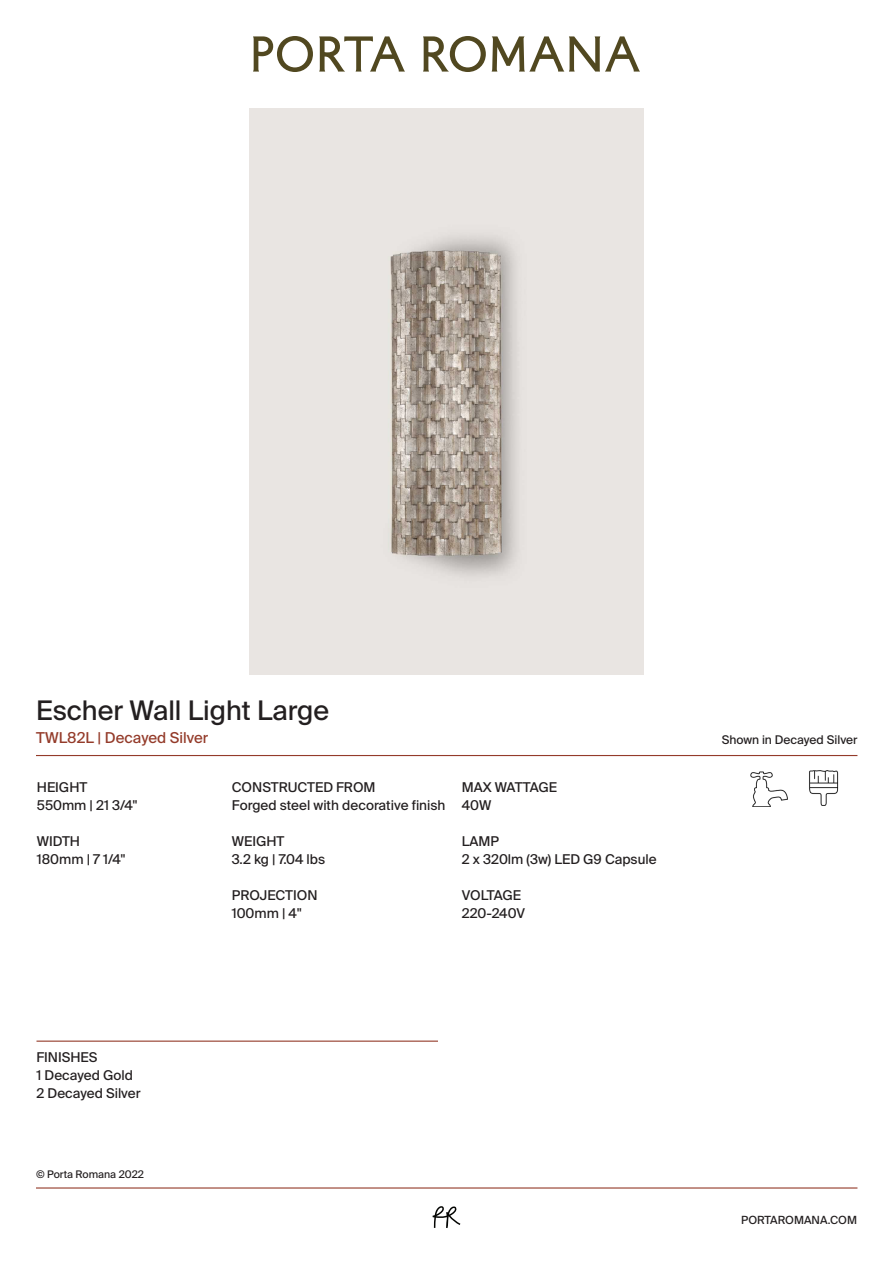
<style>
.page{position:relative;width:893px;height:1263px;background:#fff}
.page>*{position:absolute;margin:0;border:0;box-sizing:border-box;transform-origin:0 0}
.t1{font:27px "Suisse Intl";color:#231f20}
.t2{font:15px "Suisse Intl";color:#943b2a}
.t3{font:13.5px/18px "Suisse Intl";color:#231f20}
.t4{font:12px "Suisse Intl";color:#231f20}
.t5{font:11.25px "Suisse Intl";color:#231f20}
.t6{font:10.5px "Suisse Intl";color:#231f20}
</style>
<div class="page">
<hr style="left:36px;top:755px;width:821px;height:1px;background:#943b2a">
<img style="left:250px;top:108px;width:393px;height:566px">
<svg style="left:253px;top:36px;width:60px;height:36px"></svg>
<svg style="left:319px;top:36px;width:86px;height:36px"></svg>
<svg style="left:423px;top:36px;width:63px;height:36px"></svg>
<svg style="left:492px;top:36px;width:148px;height:36px"></svg>
<hr style="left:36px;top:1040px;width:402px;height:2px;background:#943b2a">
<svg style="left:433px;top:1206px;width:27px;height:22px"></svg>
<hr style="left:36px;top:1187px;width:821px;height:1px;background:#943b2a">
<img style="left:750px;top:772px;width:37px;height:35px">
<img style="left:809px;top:771px;width:30px;height:35px">
<h1 class="t1" style="left:36px;top:695px;width:295px">Escher Wall Light Large</h1>
<p class="t2" style="left:36px;top:729px;width:174px">TWL82L | Decayed Silver</p>
<p class="t4" style="left:722px;top:733px;width:137px">Shown in Decayed Silver</p>
<p class="t3" style="left:37px;top:778px;width:102px">HEIGHT<br>550mm | 21 3/4"</p>
<p class="t3" style="left:37px;top:832px;width:90px">WIDTH<br>180mm | 7 1/4"</p>
<p class="t3" style="left:36px;top:1048px;width:106px">FINISHES<br>1 Decayed Gold<br>2 Decayed Silver</p>
<p class="t6" style="left:36px;top:1168px;width:109px">© Porta Romana 2022</p>
<p class="t3" style="left:232px;top:778px;width:215px">CONSTRUCTED FROM<br>Forged steel with decorative finish</p>
<p class="t3" style="left:232px;top:832px;width:95px">WEIGHT<br>3.2 kg | 7.04 lbs</p>
<p class="t3" style="left:232px;top:886px;width:87px">PROJECTION<br>100mm | 4"</p>
<p class="t3" style="left:462px;top:778px;width:97px">MAX WATTAGE<br>40W</p>
<p class="t3" style="left:462px;top:832px;width:196px">LAMP<br>2 x 320lm (3w) LED G9 Capsule</p>
<p class="t3" style="left:462px;top:886px;width:65px">VOLTAGE<br>220-240V</p>
<p class="t5" style="left:741px;top:1213px;width:117px">PORTAROMANA.COM</p>
</div>
